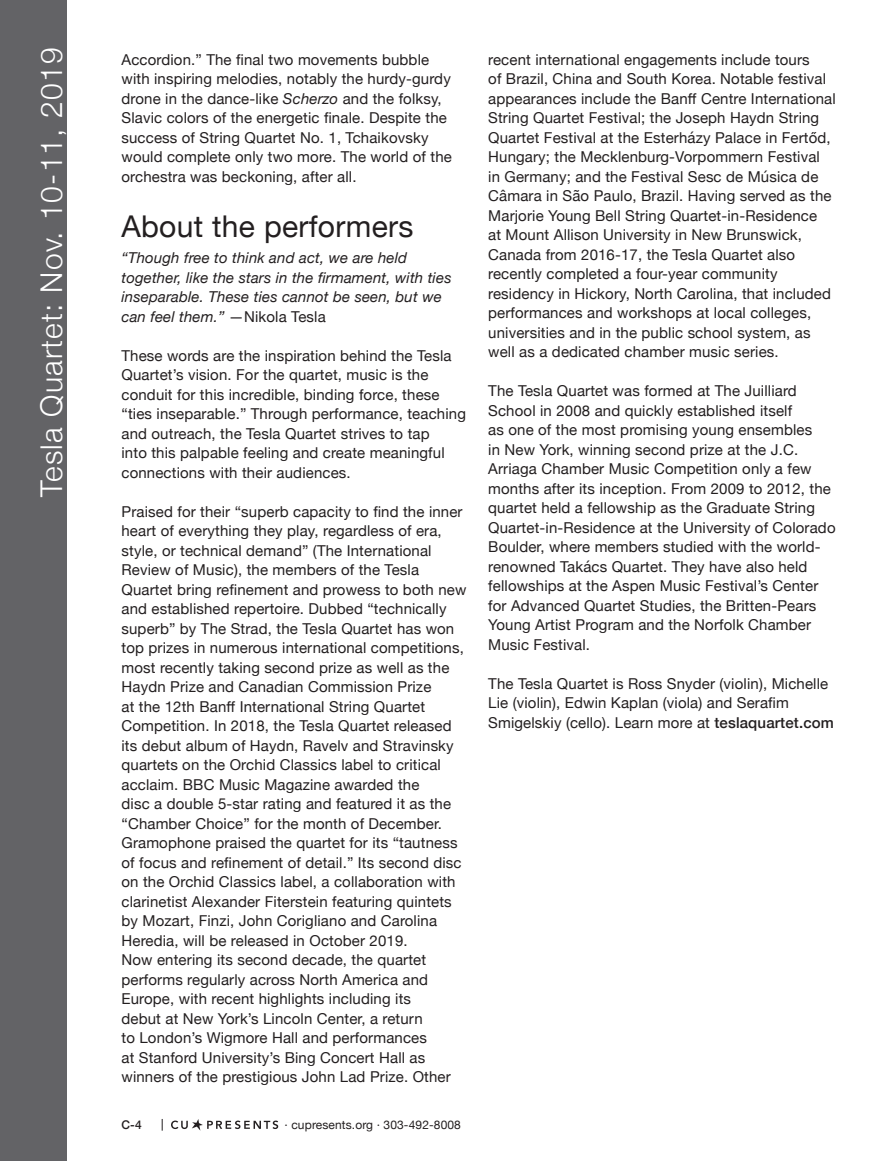
<style>
.page{position:relative;width:891px;height:1161px;background:#fff}
.page>*{position:absolute;margin:0;border:0;box-sizing:border-box;transform-origin:0 0}
.t1{font:300 30px "Helvetica Neue";letter-spacing:.04em;color:#fff}
.t2{font:30px "Helvetica Neue";letter-spacing:.01em;color:#231f20}
.t3{font:15px/19.5px "Helvetica Neue";letter-spacing:.01em;color:#231f20}
.t4{font:italic 15px/19.5px "Helvetica Neue";letter-spacing:.01em;color:#231f20}
.t5{font:12px "Helvetica Neue";letter-spacing:.01em;color:#231f20}
.t6{font:500 12px "Helvetica Neue";color:#231f20}
.s1{font-style:italic}
.s2{font-style:normal}
.s3{font-weight:500}
</style>
<div class="page">
<div style="left:0;top:0;width:68px;height:1161px;background:#636366"></div>
<svg style="left:162px;top:1119px;width:1px;height:12px"></svg>
<svg style="left:171px;top:1119px;width:107px;height:12px"></svg>
<h1 class="t1" style="left:27px;top:497px;width:451px;rotate:-90deg">Tesla Quartet: Nov. 10-11, 2019</h1>
<p class="t3" style="left:122px;top:50px;width:332px">Accordion.” The final two movements bubble with inspiring melodies, notably the hurdy-gurdy drone in the dance-like <span class="s1">Scherzo</span> and the folksy, Slavic colors of the energetic finale. Despite the success of String Quartet No. 1, Tchaikovsky would complete only two more. The world of the orchestra was beckoning, after all.</p>
<h1 class="t2" style="left:122px;top:205px;width:293px">About the performers</h1>
<p class="t4" style="left:122px;top:249px;width:332px">“Though free to think and act, we are held together, like the stars in the firmament, with ties inseparable. These ties cannot be seen, but we can feel them.” <span class="s2">—Nikola Tesla</span></p>
<p class="t3" style="left:122px;top:347px;width:346px">These words are the inspiration behind the Tesla Quartet’s vision. For the quartet, music is the conduit for this incredible, binding force, these “ties inseparable.” Through performance, teaching and outreach, the Tesla Quartet strives to tap<br>into this palpable feeling and create meaningful connections with their audiences.</p>
<p class="t3" style="left:122px;top:503px;width:347px">Praised for their “superb capacity to find the inner heart of everything they play, regardless of era, style, or technical demand” (The International Review of Music), the members of the Tesla Quartet bring refinement and prowess to both new and established repertoire. Dubbed “technically superb” by The Strad, the Tesla Quartet has won top prizes in numerous international competitions, most recently taking second prize as well as the Haydn Prize and Canadian Commission Prize<br>at the 12th Banff International String Quartet Competition. In 2018, the Tesla Quartet released its debut album of Haydn, Ravelv and Stravinsky quartets on the Orchid Classics label to critical acclaim. BBC Music Magazine awarded the<br>disc a double 5-star rating and featured it as the “Chamber Choice” for the month of December.<br>Gramophone praised the quartet for its “tautness of focus and refinement of detail.” Its second disc on the Orchid Classics label, a collaboration with clarinetist Alexander Fiterstein featuring quintets by Mozart, Finzi, John Corigliano and Carolina Heredia, will be released in October 2019.</p>
<p class="t3" style="left:122px;top:951px;width:331px">Now entering its second decade, the quartet performs regularly across North America and Europe, with recent highlights including its debut at New York’s Lincoln Center, a return<br>to London’s Wigmore Hall and performances<br>at Stanford University’s Bing Concert Hall as winners of the prestigious John Lad Prize. Other</p>
<p class="t6" style="left:122px;top:1115px;width:22px">C-4</p>
<p class="t5" style="left:285px;top:1116px;width:178px">· cupresents.org · 303-492-8008</p>
<p class="t3" style="left:488px;top:50px;width:349px">recent international engagements include tours<br>of Brazil, China and South Korea. Notable festival appearances include the Banff Centre International String Quartet Festival; the Joseph Haydn String Quartet Festival at the Esterházy Palace in Fertőd, Hungary; the Mecklenburg-Vorpommern Festival<br>in Germany; and the Festival Sesc de Música de Câmara in São Paulo, Brazil. Having served as the Marjorie Young Bell String Quartet-in-Residence<br>at Mount Allison University in New Brunswick, Canada from 2016-17, the Tesla Quartet also recently completed a four-year community residency in Hickory, North Carolina, that included performances and workshops at local colleges, universities and in the public school system, as well as a dedicated chamber music series.</p>
<p class="t3" style="left:488px;top:382px;width:349px">The Tesla Quartet was formed at The Juilliard School in 2008 and quickly established itself<br>as one of the most promising young ensembles<br>in New York, winning second prize at the J.C.<br>Arriaga Chamber Music Competition only a few months after its inception. From 2009 to 2012, the quartet held a fellowship as the Graduate String Quartet-in-Residence at the University of Colorado Boulder, where members studied with the world&shy;renowned Takács Quartet. They have also held fellowships at the Aspen Music Festival’s Center for Advanced Quartet Studies, the Britten-Pears Young Artist Program and the Norfolk Chamber Music Festival.</p>
<p class="t3" style="left:488px;top:674px;width:347px">The Tesla Quartet is Ross Snyder (violin), Michelle<br>Lie (violin), Edwin Kaplan (viola) and Serafim<br>Smigelskiy (cello). Learn more at <span class="s3">teslaquartet.com</span></p>
</div>
